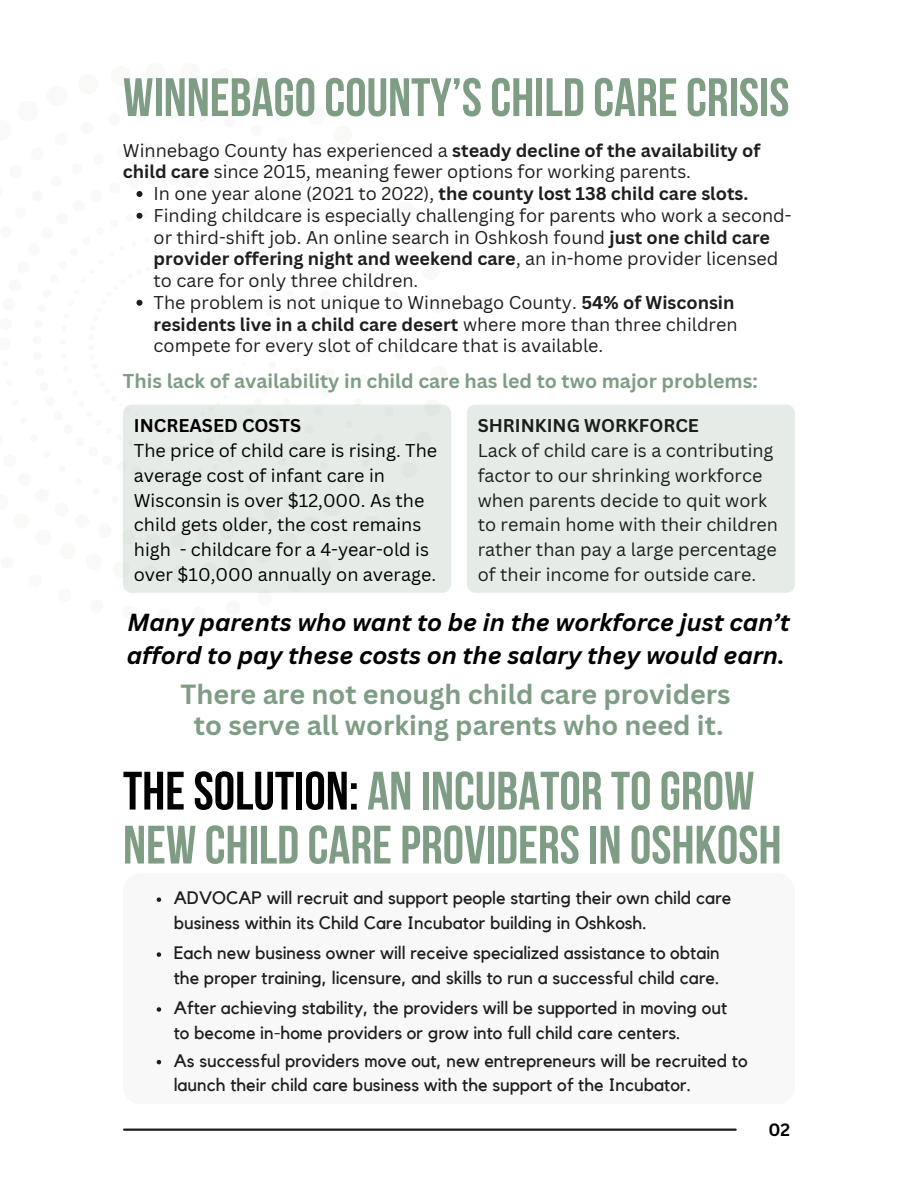
<style>
.page{position:relative;width:918px;height:1188px;background:#fff}
.page>*{position:absolute;margin:0;border:0;box-sizing:border-box;transform-origin:0 0}
.t1{font:700 54px/54px "Bebas Neue";color:#7e9d84}
.t2{font:700 27px/31.5px "Canva Sans";color:#7e9d84;text-align:center}
.t3{font:italic 700 24px/32.7px "Canva Sans";color:#000}
.t4{font:700 19.5px "Canva Sans";color:#7e9d84}
.t5{font:18px/21.8px "Canva Sans";color:#1e1e1e}
.t6{font:18px/24.8px "Kollektif";color:#1e1e1e}
.t7{font:18px/24.8px "Canva Sans";color:#000}
.t8{font:700 18px "Canva Sans";color:#1e1e1e}
.t9{font:700 18px "Canva Sans";color:#000}
.t10{font:700 17.4px "Canva Sans";color:#000}
.s1{font-weight:700}
.s2{font-weight:400}
.s3{color:#000}
</style>
<div class="page">
<hr style="left:124px;top:1129px;width:612px;height:2px;background:#1e1e1e">
<svg style="left:137px;top:191px;width:6px;height:6px"></svg>
<svg style="left:137px;top:213px;width:6px;height:6px"></svg>
<svg style="left:137px;top:300px;width:6px;height:6px"></svg>
<div style="left:123px;top:405px;width:328px;height:188px;background:#e5ebe6;border-radius:9px"></div>
<div style="left:467px;top:405px;width:328px;height:188px;background:#e5ebe6;border-radius:9px"></div>
<div style="left:123px;top:873px;width:672px;height:231px;background:#f8f8f8;border-radius:18px"></div>
<svg style="left:157px;top:897px;width:4px;height:5px"></svg>
<svg style="left:157px;top:952px;width:4px;height:5px"></svg>
<svg style="left:157px;top:1007px;width:4px;height:5px"></svg>
<svg style="left:157px;top:1060px;width:4px;height:4px"></svg>
<p class="t1" style="left:123px;top:76px;width:668px">WINNEBAGO COUNTY’S CHILD CARE CRISIS</p>
<h1 class="t5" style="left:123px;top:139px;width:639px">Winnebago County has experienced a <span class="s1">steady decline of the availability of child care</span> since 2015, meaning fewer options for working parents.</h1>
<p class="t8" style="left:154px;top:181px;width:596px"><span class="s2">In one year alone (2021 to 2022),</span> the county lost 138 child care slots.</p>
<p class="t5" style="left:154px;top:204px;width:640px">Finding childcare is especially challenging for parents who work a second&shy;or third-shift job. An online search in Oshkosh found <span class="s1">just one child care provider offering night and weekend care</span>, an in-home provider licensed to care for only three children.</p>
<p class="t5" style="left:154px;top:291px;width:586px">The problem is not unique to Winnebago County. <span class="s1">54% of Wisconsin residents live in a child care desert</span> where more than three children compete for every slot of childcare that is available.</p>
<p class="t4" style="left:123px;top:367px;width:636px">This lack of availability in child care has led to two major problems:</p>
<p class="t9" style="left:478px;top:413px;width:223px">SHRINKING WORKFORCE</p>
<p class="t7" style="left:478px;top:438px;width:302px">Lack of child care is a contributing factor to our shrinking workforce when parents decide to quit work to remain home with their children rather than pay a large percentage of their income for outside care.</p>
<p class="t3" style="left:127px;top:605px;width:665px">Many parents who want to be in the workforce just can’t afford to pay these costs on the salary they would earn.</p>
<p class="t9" style="left:134px;top:413px;width:169px">INCREASED COSTS</p>
<h3 class="t7" style="left:134px;top:438px;width:305px">The price of child care is rising. The average cost of infant care in Wisconsin is over $12,000. As the child gets older, the cost remains high - childcare for a 4-year-old is over $10,000 annually on average.</h3>
<p class="t2" style="left:180px;top:677px;width:552px">There are not enough child care providers to serve all working parents who need it.</p>
<h2 class="t1" style="left:123px;top:769px;width:660px"><span class="s3">THE SOLUTION:</span> AN INCUBATOR TO GROW<br>NEW CHILD CARE PROVIDERS IN OSHKOSH</h2>
<h1 class="t6" style="left:174px;top:886px;width:559px">ADVOCAP will recruit and support people starting their own child care business within its Child Care Incubator building in Oshkosh.</h1>
<p class="t6" style="left:174px;top:941px;width:548px">Each new business owner will receive specialized assistance to obtain the proper training, licensure, and skills to run a successful child care.</p>
<p class="t6" style="left:174px;top:996px;width:555px">After achieving stability, the providers will be supported in moving out to become in-home providers or grow into full child care centers.</p>
<p class="t6" style="left:174px;top:1049px;width:575px">As successful providers move out, new entrepreneurs will be recruited to launch their child care business with the support of the Incubator.</p>
<h4 class="t10" style="left:768px;top:1118px;width:23px">02</h4>
</div>
